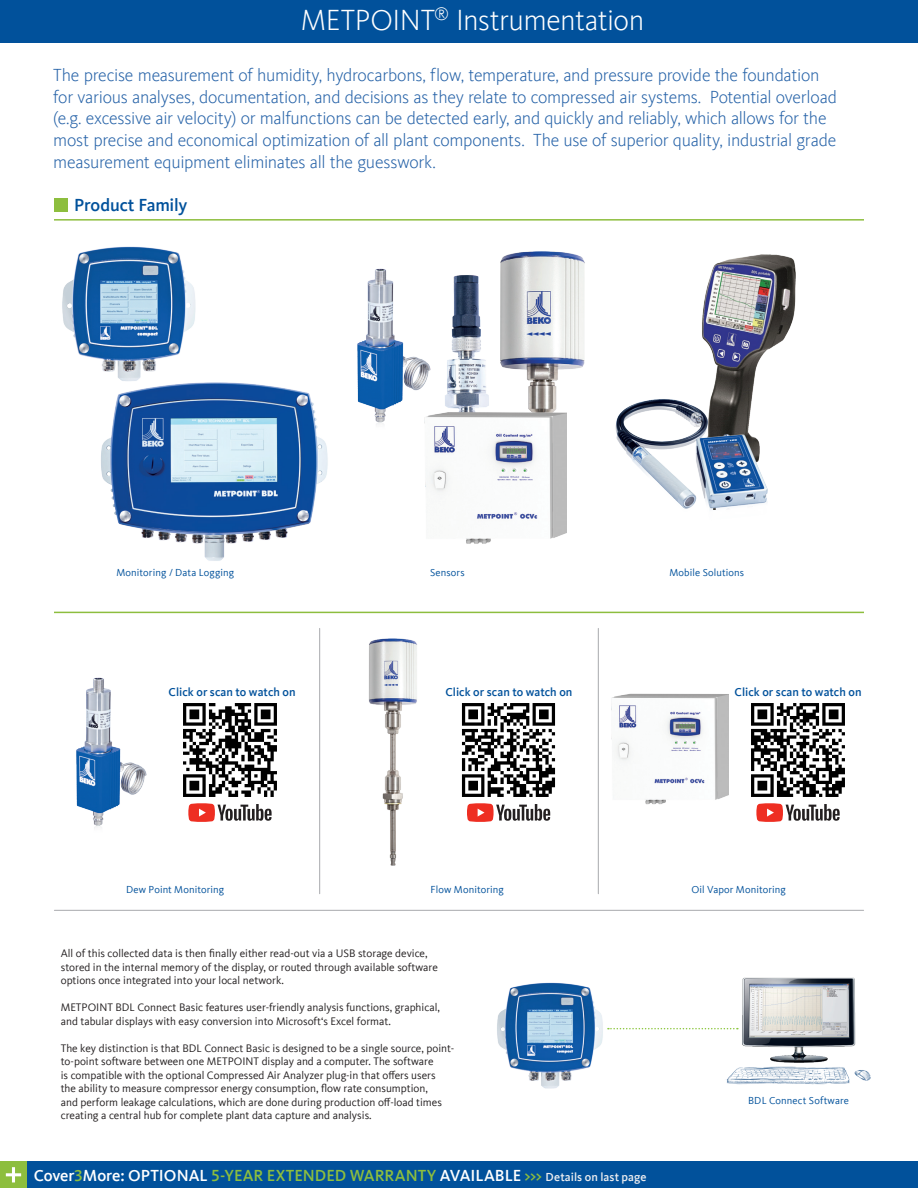
<style>
.page{position:relative;width:918px;height:1188px;background:#fff}
.page>*{position:absolute;margin:0;border:0;box-sizing:border-box;transform-origin:0 0}
.BU_7_5_pt{font:300 30px "Kievit Offc Pro";letter-spacing:-.015em;color:#fff}
.BU_7_5_pt-2{font:300 18px/21.6px "Kievit Offc Pro";letter-spacing:-.015em;color:#2461a7}
.BU_7_5_pt-3{font:500 18px "Kievit Offc Pro";letter-spacing:-.015em;color:#01519b}
.BU_7_5_pt-4{font:500 16.5px "Kievit Offc Pro";color:#fff}
.BU_7_5_pt-5{font:500 12px "Kievit Offc Pro";letter-spacing:.005em;color:#01519b}
.t1{font:11.25px/13.5px "Kievit Offc Pro";color:#231f20}
.BU_7_5_pt-6{font:10.5px "Kievit Offc Pro";letter-spacing:.01em;color:#01519b}
.s1{color:#8dbe3e}
.s2{font-size:12px;color:#ecedf0}
</style>
<div class="page">
<img style="left:76px;top:677px;width:71px;height:152px">
<img style="left:357px;top:268px;width:74px;height:157px">
<img style="left:500px;top:251px;width:85px;height:232px">
<img style="left:445px;top:275px;width:44px;height:134px">
<img style="left:702px;top:254px;width:94px;height:136px">
<hr style="left:319px;top:628px;width:1px;height:266px;background:#a8a9ad">
<hr style="left:598px;top:628px;width:1px;height:266px;background:#a8a9ad">
<hr style="left:54px;top:910px;width:810px;height:1px;background:#a8a9ad">
<div style="left:27px;top:1161px;width:891px;height:27px;background:#01519b"></div>
<div style="left:0;top:1161px;width:27px;height:27px;background:#8dbe3e"></div>
<svg style="left:6px;top:1167px;width:15px;height:15px"></svg>
<hr style="left:54px;top:219px;width:810px;height:2px;background:#8dbe3e">
<div style="left:54px;top:198px;width:14px;height:14px;background:#8dbe3e"></div>
<div style="left:0;top:0;width:918px;height:43px;background:#01519b"></div>
<img style="left:611px;top:693px;width:117px;height:112px">
<img style="left:369px;top:638px;width:48px;height:228px">
<img style="left:183px;top:703px;width:94px;height:94px">
<svg style="left:188px;top:803px;width:84px;height:19px"></svg>
<img style="left:461px;top:703px;width:95px;height:94px">
<svg style="left:467px;top:803px;width:83px;height:19px"></svg>
<img style="left:751px;top:703px;width:94px;height:94px">
<svg style="left:756px;top:803px;width:84px;height:19px"></svg>
<img style="left:423px;top:409px;width:143px;height:135px">
<img style="left:615px;top:390px;width:153px;height:120px">
<hr style="left:54px;top:612px;width:810px;height:1px;background:#8dbe3e">
<img style="left:712px;top:977px;width:159px;height:108px">
<img style="left:497px;top:982px;width:111px;height:107px">
<svg style="left:608px;top:1028px;width:130px;height:1px"></svg>
<img style="left:101px;top:382px;width:227px;height:179px">
<img style="left:62px;top:246px;width:141px;height:159px">
<p class="BU_7_5_pt" style="left:301px;top:2px;width:345px">METPOINT<sup>®</sup> Instrumentation</p>
<p class="BU_7_5_pt-2" style="left:53px;top:64px;width:785px">The precise measurement of humidity, hydrocarbons, flow, temperature, and pressure provide the foundation for various analyses, documentation, and decisions as they relate to compressed air systems. Potential overload (e.g. excessive air velocity) or malfunctions can be detected early, and quickly and reliably, which allows for the most precise and economical optimization of all plant components. The use of superior quality, industrial grade measurement equipment eliminates all the guesswork.</p>
<p class="BU_7_5_pt-3" style="left:74px;top:195px;width:115px">Product Family</p>
<p class="BU_7_5_pt-6" style="left:116px;top:567px;width:119px">Monitoring / Data Logging</p>
<p class="BU_7_5_pt-6" style="left:430px;top:567px;width:36px">Sensors</p>
<p class="BU_7_5_pt-6" style="left:669px;top:567px;width:76px">Mobile Solutions</p>
<p class="BU_7_5_pt-5" style="left:169px;top:685px;width:129px">Click or scan to watch on</p>
<p class="BU_7_5_pt-5" style="left:445px;top:685px;width:129px">Click or scan to watch on</p>
<p class="BU_7_5_pt-5" style="left:735px;top:685px;width:129px">Click or scan to watch on</p>
<p class="BU_7_5_pt-6" style="left:126px;top:883px;width:99px">Dew Point Monitoring</p>
<p class="BU_7_5_pt-6" style="left:431px;top:883px;width:75px">Flow Monitoring</p>
<p class="BU_7_5_pt-6" style="left:691px;top:883px;width:96px">Oil Vapor Monitoring</p>
<p class="t1" style="left:61px;top:947px;width:379px">All of this collected data is then finally either read-out via a USB storage device, stored in the internal memory of the display, or routed through available software options once integrated into your local network.</p>
<p class="t1" style="left:61px;top:1001px;width:381px">METPOINT BDL Connect Basic features user-friendly analysis functions, graphical, and tabular displays with easy conversion into Microsoft‘s Excel format.</p>
<p class="t1" style="left:61px;top:1041px;width:395px">The key distinction is that BDL Connect Basic is designed to be a single source, point&shy;to-point software between one METPOINT display and a computer. The software<br>is compatible with the optional Compressed Air Analyzer plug-in that offers users<br>the ability to measure compressor energy consumption, flow rate consumption,<br>and perform leakage calculations, which are done during production off-load times creating a central hub for complete plant data capture and analysis.</p>
<p class="BU_7_5_pt-4" style="left:34px;top:1166px;width:614px">Cover<span class="s1">3</span>More: OPTIONAL <span class="s1">5-YEAR EXTENDED WARRANTY</span> AVAILABLE <span class="s1">&gt;&gt;&gt;</span> <span class="s2">Details on last page</span></p>
<p class="BU_7_5_pt-6" style="left:748px;top:1094px;width:102px">BDL Connect Software</p>
</div>
